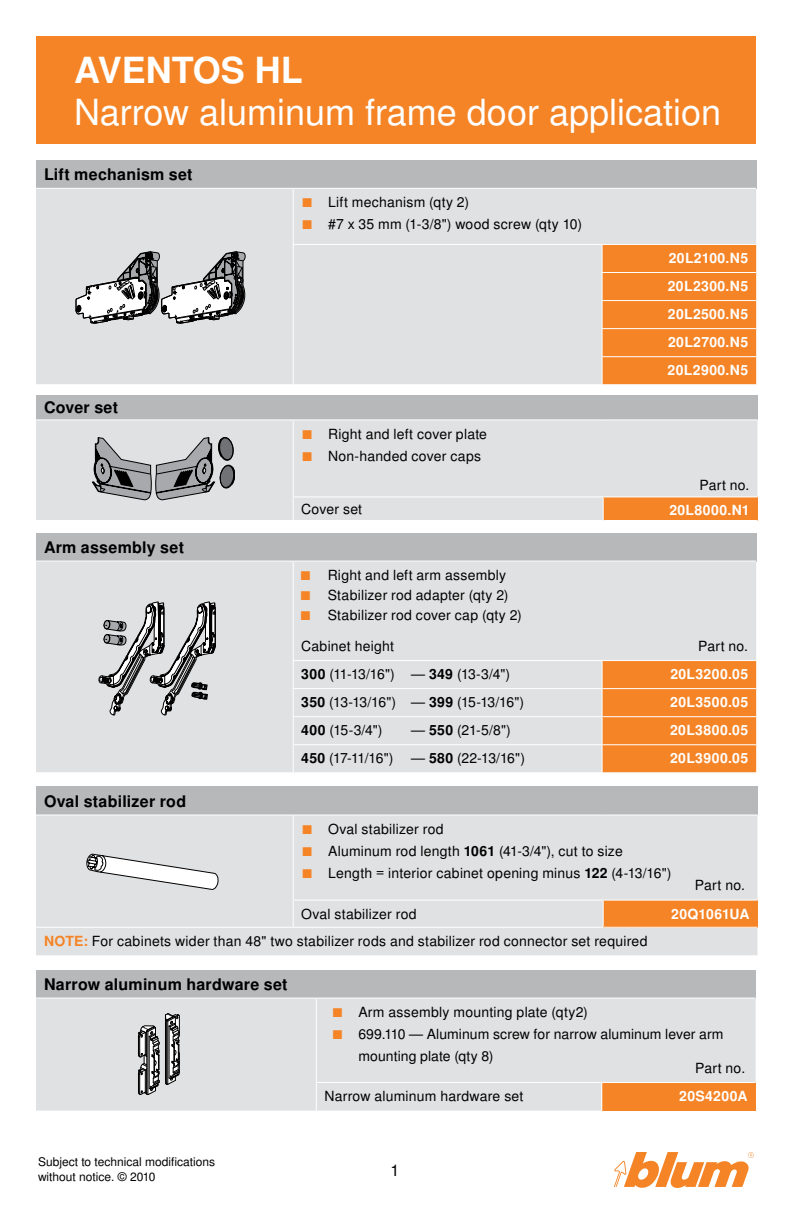
<style>
.page{position:relative;width:792px;height:1224px;background:#fff}
.page>*{position:absolute;margin:0;border:0;box-sizing:border-box;transform-origin:0 0}
.t1{font:36px "Nimbus Sans OT";color:#fff}
.t2{font:700 36px "Nimbus Sans OT";color:#fff}
.t3{font:700 16px "Nimbus Sans OT";letter-spacing:.015em;color:#000}
.t4{font:16px "Nimbus Sans OT";color:#000}
.t5{font:14px/22px "Nimbus Sans OT";letter-spacing:.015em;color:#000}
.t6{font:700 14px/28px "Nimbus Sans OT";letter-spacing:.025em;color:#fff;text-align:justify}
.t7{font:14px "Nimbus Sans OT";letter-spacing:-.045em;color:#000}
.t8{font:700 14px "Nimbus Sans OT";color:#fff}
.t9{font:12px/14.4px "Nimbus Sans OT";color:#000}
.s1{font-size:12px;color:#f58426}
.s2{font-weight:700}
.s3{font-weight:700;color:#f58426}
</style>
<div class="page">
<svg style="left:614px;top:1152px;width:140px;height:36px"></svg>
<div style="left:36px;top:36px;width:720px;height:108px;background:#f58426"></div>
<div style="left:36px;top:787px;width:722px;height:28px;background:#b6b8ba"></div>
<div style="left:36px;top:816px;width:722px;height:139px;background:#e0e1e2"></div>
<div style="left:603px;top:900px;width:155px;height:27px;background:#f58426"></div>
<hr style="left:603px;top:900px;width:155px;height:1px;background:#fff">
<svg style="left:603px;top:901px;width:1px;height:26px"></svg>
<hr style="left:293px;top:816px;width:1px;height:84px;background:#fff">
<hr style="left:293px;top:900px;width:310px;height:1px;background:#fff">
<svg style="left:293px;top:901px;width:1px;height:26px"></svg>
<hr style="left:36px;top:927px;width:257px;height:1px;background:#fff">
<hr style="left:293px;top:927px;width:310px;height:1px;background:#fff">
<hr style="left:603px;top:927px;width:155px;height:1px;background:#fff">
<div style="left:36px;top:395px;width:722px;height:25px;background:#b6b8ba"></div>
<div style="left:36px;top:420px;width:722px;height:100px;background:#e0e1e2"></div>
<div style="left:603px;top:497px;width:155px;height:24px;background:#f58426"></div>
<hr style="left:603px;top:496px;width:155px;height:1px;background:#fff">
<svg style="left:603px;top:497px;width:1px;height:23px"></svg>
<hr style="left:36px;top:419px;width:257px;height:1px;background:#fff">
<hr style="left:293px;top:420px;width:1px;height:53px;background:#fff">
<hr style="left:293px;top:419px;width:310px;height:1px;background:#fff">
<hr style="left:603px;top:419px;width:155px;height:1px;background:#fff">
<hr style="left:293px;top:496px;width:310px;height:1px;background:#fff">
<svg style="left:293px;top:473px;width:1px;height:47px"></svg>
<hr style="left:603px;top:520px;width:155px;height:1px;background:#fff">
<svg style="left:86px;top:854px;width:132px;height:36px"></svg>
<div style="left:36px;top:160px;width:720px;height:28px;background:#b6b8ba"></div>
<div style="left:36px;top:189px;width:720px;height:195px;background:#e0e1e2"></div>
<hr style="left:293px;top:189px;width:1px;height:55px;background:#fff">
<svg style="left:293px;top:245px;width:1px;height:139px"></svg>
<div style="left:602px;top:245px;width:154px;height:139px;background:#f58426"></div>
<hr style="left:293px;top:244px;width:309px;height:1px;background:#fff">
<hr style="left:602px;top:244px;width:154px;height:1px;background:#fff">
<div style="left:36px;top:533px;width:720px;height:28px;background:#b6b8ba"></div>
<div style="left:36px;top:562px;width:720px;height:210px;background:#e0e1e2"></div>
<hr style="left:293px;top:562px;width:1px;height:71px;background:#fff">
<hr style="left:293px;top:660px;width:309px;height:1px;background:#fff">
<hr style="left:293px;top:688px;width:309px;height:1px;background:#fff">
<hr style="left:293px;top:716px;width:309px;height:1px;background:#fff">
<hr style="left:293px;top:744px;width:309px;height:1px;background:#fff">
<svg style="left:293px;top:633px;width:1px;height:139px"></svg>
<svg style="left:602px;top:633px;width:154px;height:139px;background:#f19951"></svg>
<svg style="left:99px;top:602px;width:117px;height:113px;background:#adaeae"></svg>
<svg style="left:76px;top:251px;width:172px;height:72px"></svg>
<svg style="left:92px;top:437px;width:143px;height:63px;background:#9d9fa0"></svg>
<div style="left:36px;top:970px;width:720px;height:28px;background:#b6b8ba"></div>
<div style="left:36px;top:999px;width:720px;height:112px;background:#e0e1e2"></div>
<div style="left:602px;top:1083px;width:154px;height:28px;background:#f58426"></div>
<hr style="left:602px;top:1082px;width:154px;height:1px;background:#fff">
<hr style="left:316px;top:999px;width:1px;height:83px;background:#fff">
<hr style="left:316px;top:1082px;width:286px;height:1px;background:#fff">
<svg style="left:316px;top:1083px;width:1px;height:28px"></svg>
<svg style="left:601px;top:1083px;width:1px;height:28px"></svg>
<svg style="left:138px;top:1014px;width:42px;height:81px;background:#8e8f8f"></svg>
<h1 class="t2" style="left:74px;top:49px;width:230px">AVENTOS HL</h1>
<h1 class="t1" style="left:74px;top:90px;width:649px">Narrow aluminum frame door application</h1>
<p class="t3" style="left:44px;top:165px;width:150px">Lift mechanism set</p>
<p class="t3" style="left:44px;top:398px;width:76px">Cover set</p>
<p class="t3" style="left:44px;top:538px;width:142px">Arm assembly set</p>
<p class="t3" style="left:44px;top:792px;width:144px">Oval stabilizer rod</p>
<p class="t5" style="left:301px;top:191px;width:169px"><span class="s1">■</span> Lift mechanism (qty 2)</p>
<p class="t5" style="left:301px;top:213px;width:282px"><span class="s1">■</span> #7 x 35 mm (1-3/8") wood screw (qty 10)</p>
<p class="t5" style="left:301px;top:423px;width:187px"><span class="s1">■</span> Right and left cover plate</p>
<p class="t5" style="left:301px;top:445px;width:181px"><span class="s1">■</span> Non-handed cover caps</p>
<p class="t6" style="left:668px;top:244px;width:82px">20L2100.N5<br>20L2300.N5<br>20L2500.N5<br>20L2700.N5<br>20L2900.N5</p>
<p class="t5" style="left:699px;top:474px;width:52px">Part no.</p>
<p class="t5" style="left:301px;top:498px;width:63px">Cover set</p>
<p class="t6" style="left:669px;top:497px;width:82px">20L8000.N1</p>
<p class="t5" style="left:299px;top:564px;width:208px"><span class="s1">■</span> Right and left arm assembly</p>
<p class="t5" style="left:299px;top:584px;width:211px"><span class="s1">■</span> Stabilizer rod adapter (qty 2)</p>
<p class="t5" style="left:299px;top:604px;width:224px"><span class="s1">■</span> Stabilizer rod cover cap (qty 2)</p>
<p class="t5" style="left:301px;top:636px;width:94px">Cabinet height</p>
<p class="t5" style="left:698px;top:636px;width:52px">Part no.</p>
<p class="t5" style="left:301px;top:664px;width:210px"><span class="s2">300</span> (11-13/16") — <span class="s2">349</span> (13-3/4")</p>
<p class="t6" style="left:670px;top:661px;width:79px">20L3200.05</p>
<p class="t7" style="left:301px;top:694px;width:225px"><span class="s2">350</span> (13-13/16") — <span class="s2">399</span> (15-13/16")</p>
<p class="t6" style="left:670px;top:689px;width:79px">20L3500.05</p>
<p class="t5" style="left:301px;top:720px;width:83px"><span class="s2">400</span> (15-3/4")</p>
<p class="t5" style="left:411px;top:720px;width:101px">— <span class="s2">550</span> (21-5/8")</p>
<p class="t6" style="left:670px;top:717px;width:80px">20L3800.05</p>
<p class="t5" style="left:301px;top:748px;width:94px"><span class="s2">450</span> (17-11/16")</p>
<p class="t5" style="left:411px;top:748px;width:115px">— <span class="s2">580</span> (22-13/16")</p>
<p class="t6" style="left:670px;top:745px;width:80px">20L3900.05</p>
<p class="t5" style="left:301px;top:818px;width:144px"><span class="s1">■</span> Oval stabilizer rod</p>
<p class="t5" style="left:301px;top:840px;width:323px"><span class="s1">■</span> Aluminum rod length <span class="s2">1061</span> (41-3/4"), cut to size</p>
<p class="t5" style="left:301px;top:862px;width:372px"><span class="s1">■</span> Length = interior cabinet opening minus <span class="s2">122</span> (4-13/16")</p>
<p class="t5" style="left:695px;top:874px;width:52px">Part no.</p>
<p class="t5" style="left:301px;top:903px;width:117px">Oval stabilizer rod</p>
<p class="t8" style="left:671px;top:905px;width:80px">20Q1061UA</p>
<p class="t5" style="left:44px;top:930px;width:605px"><span class="s3">NOTE:</span> For cabinets wider than 48" two stabilizer rods and stabilizer rod connector set required</p>
<p class="t3" style="left:44px;top:975px;width:245px">Narrow aluminum hardware set</p>
<p class="t9" style="left:38px;top:1155px;width:179px">Subject to technical modifications without notice. © 2010</p>
<p class="t5" style="left:331px;top:1001px;width:258px"><span class="s1">■</span> Arm assembly mounting plate (qty2)</p>
<p class="t5" style="left:358px;top:1023px;width:367px;text-indent:-27px"><span class="s1">■</span> 699.110 — Aluminum screw for narrow aluminum lever arm mounting plate (qty 8)</p>
<p class="t5" style="left:695px;top:1057px;width:52px">Part no.</p>
<p class="t5" style="left:324px;top:1086px;width:201px">Narrow aluminum hardware set</p>
<p class="t6" style="left:679px;top:1083px;width:70px">20S4200A</p>
<p class="t4" style="left:391px;top:1161px;width:10px">1</p>
</div>
